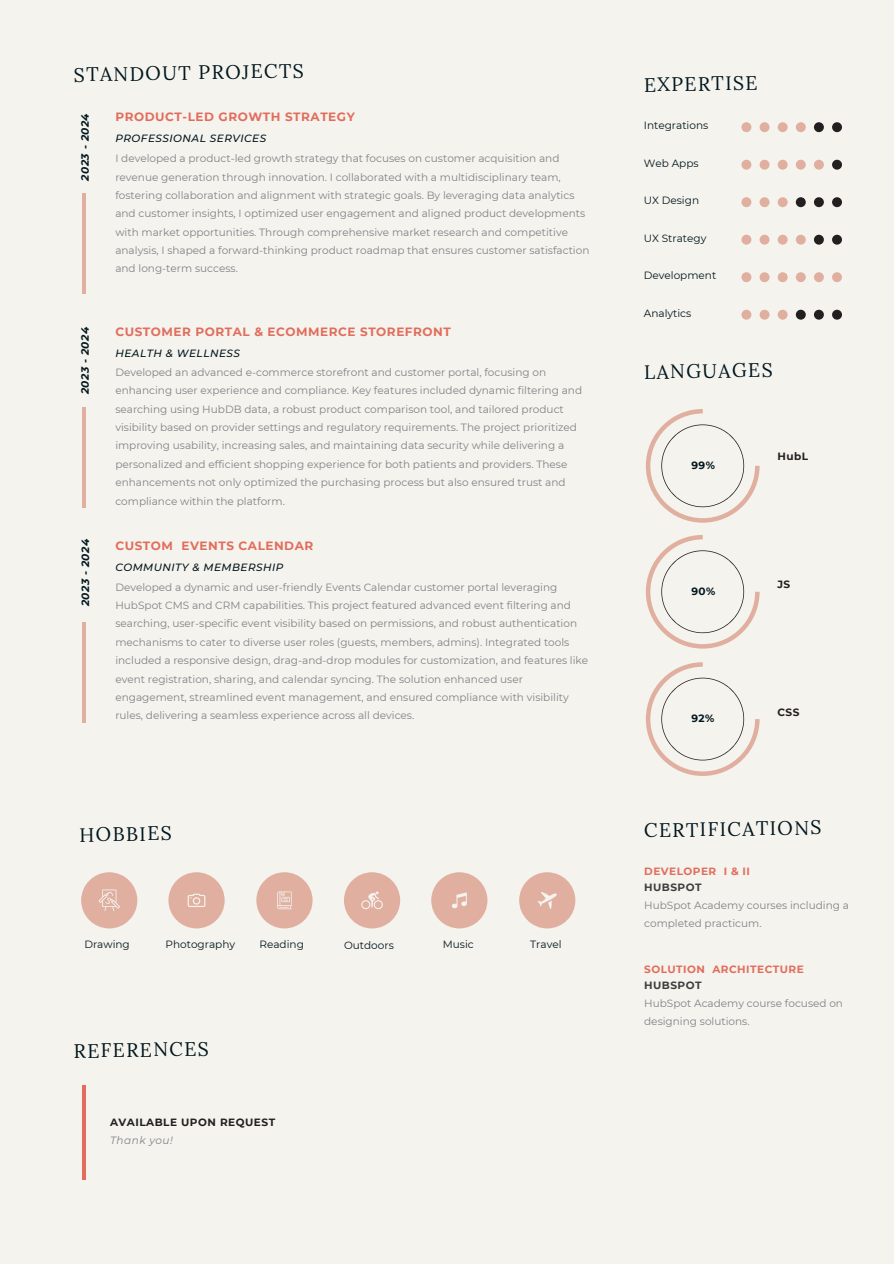
<style>
.page{position:relative;width:894px;height:1264px;background:#fff}
.page>*{position:absolute;margin:0;border:0;box-sizing:border-box;transform-origin:0 0}
.t1{font:19.5px "Lora";color:#01161e}
.t2{font:700 12px "Montserrat";letter-spacing:.045em;color:#e26d5c}
.t3{font:10.5px/18.3px "Montserrat";color:#808285}
.t4{font:10.5px "Montserrat";color:#01161e}
.t5{font:italic 500 10.5px "Montserrat";letter-spacing:.045em;color:#01161e}
.t6{font:700 10.5px "Montserrat";letter-spacing:.045em;color:#e26d5c}
.t7{font:700 10.5px "Montserrat";letter-spacing:.05em;color:#231f20}
.t8{font:italic 700 10.5px "Montserrat";letter-spacing:.045em;color:#01161e}
.t9{font:700 10.5px "Montserrat";letter-spacing:.045em;color:#3d3d3d}
.t10{font:italic 10.5px "Montserrat";letter-spacing:.05em;color:#808285}
.t11{font:700 10.5px "Montserrat";color:#01161e}
</style>
<div class="page">
<div style="left:0;top:0;width:893px;height:1263px;background:#f4f3ee"></div>
<hr style="left:83px;top:193px;width:3px;height:100px;background:#e0afa0">
<hr style="left:83px;top:407px;width:3px;height:101px;background:#e0afa0">
<hr style="left:83px;top:622px;width:3px;height:100px;background:#e0afa0">
<hr style="left:82px;top:1085px;width:3px;height:94px;background:#e26d5c">
<div style="left:81px;top:872px;width:56px;height:56px;background:#e0afa0;border-radius:50%"></div>
<svg style="left:98px;top:889px;width:22px;height:22px"></svg>
<div style="left:168px;top:872px;width:56px;height:56px;background:#e0afa0;border-radius:50%"></div>
<svg style="left:188px;top:893px;width:17px;height:14px"></svg>
<div style="left:256px;top:872px;width:56px;height:56px;background:#e0afa0;border-radius:50%"></div>
<svg style="left:277px;top:891px;width:14px;height:18px"></svg>
<div style="left:344px;top:872px;width:56px;height:56px;background:#e0afa0;border-radius:50%"></div>
<svg style="left:361px;top:891px;width:22px;height:18px"></svg>
<div style="left:431px;top:872px;width:56px;height:56px;background:#e0afa0;border-radius:50%"></div>
<svg style="left:452px;top:892px;width:14px;height:16px"></svg>
<div style="left:519px;top:872px;width:56px;height:56px;background:#e0afa0;border-radius:50%"></div>
<svg style="left:537px;top:892px;width:20px;height:16px"></svg>
<svg style="left:645px;top:409px;width:114px;height:113px"></svg>
<svg style="left:645px;top:662px;width:114px;height:114px"></svg>
<svg style="left:645px;top:535px;width:114px;height:113px"></svg>
<div style="left:741px;top:122px;width:10px;height:10px;background:#e0afa0;border-radius:50%"></div>
<div style="left:759px;top:122px;width:10px;height:10px;background:#e0afa0;border-radius:50%"></div>
<div style="left:777px;top:122px;width:10px;height:10px;background:#e0afa0;border-radius:50%"></div>
<div style="left:795px;top:122px;width:10px;height:10px;background:#e0afa0;border-radius:50%"></div>
<div style="left:813px;top:122px;width:10px;height:10px;background:#231f20;border-radius:50%"></div>
<svg style="left:831px;top:122px;width:10px;height:10px"></svg>
<div style="left:741px;top:160px;width:10px;height:10px;background:#e0afa0;border-radius:50%"></div>
<div style="left:759px;top:160px;width:10px;height:10px;background:#e0afa0;border-radius:50%"></div>
<div style="left:777px;top:160px;width:10px;height:10px;background:#e0afa0;border-radius:50%"></div>
<div style="left:795px;top:160px;width:10px;height:10px;background:#e0afa0;border-radius:50%"></div>
<div style="left:813px;top:160px;width:10px;height:10px;background:#e0afa0;border-radius:50%"></div>
<svg style="left:831px;top:160px;width:10px;height:10px"></svg>
<div style="left:741px;top:197px;width:10px;height:10px;background:#e0afa0;border-radius:50%"></div>
<div style="left:759px;top:197px;width:10px;height:10px;background:#e0afa0;border-radius:50%"></div>
<div style="left:777px;top:197px;width:10px;height:10px;background:#e0afa0;border-radius:50%"></div>
<div style="left:795px;top:197px;width:10px;height:10px;background:#231f20;border-radius:50%"></div>
<div style="left:813px;top:197px;width:10px;height:10px;background:#231f20;border-radius:50%"></div>
<svg style="left:831px;top:197px;width:10px;height:10px"></svg>
<div style="left:741px;top:235px;width:10px;height:10px;background:#e0afa0;border-radius:50%"></div>
<div style="left:759px;top:235px;width:10px;height:10px;background:#e0afa0;border-radius:50%"></div>
<div style="left:777px;top:235px;width:10px;height:10px;background:#e0afa0;border-radius:50%"></div>
<div style="left:795px;top:235px;width:10px;height:10px;background:#e0afa0;border-radius:50%"></div>
<div style="left:813px;top:235px;width:10px;height:10px;background:#231f20;border-radius:50%"></div>
<svg style="left:831px;top:235px;width:10px;height:10px"></svg>
<div style="left:741px;top:272px;width:10px;height:10px;background:#e0afa0;border-radius:50%"></div>
<div style="left:759px;top:272px;width:10px;height:10px;background:#e0afa0;border-radius:50%"></div>
<div style="left:777px;top:272px;width:10px;height:10px;background:#e0afa0;border-radius:50%"></div>
<div style="left:795px;top:272px;width:10px;height:10px;background:#e0afa0;border-radius:50%"></div>
<div style="left:813px;top:272px;width:10px;height:10px;background:#e0afa0;border-radius:50%"></div>
<div style="left:831px;top:272px;width:10px;height:10px;background:#e0afa0;border-radius:50%"></div>
<div style="left:741px;top:310px;width:10px;height:10px;background:#e0afa0;border-radius:50%"></div>
<div style="left:759px;top:310px;width:10px;height:10px;background:#e0afa0;border-radius:50%"></div>
<div style="left:777px;top:310px;width:10px;height:10px;background:#e0afa0;border-radius:50%"></div>
<div style="left:795px;top:310px;width:10px;height:10px;background:#231f20;border-radius:50%"></div>
<div style="left:813px;top:310px;width:10px;height:10px;background:#231f20;border-radius:50%"></div>
<svg style="left:831px;top:310px;width:10px;height:10px"></svg>
<p class="t1" style="left:74px;top:62px;width:231px;rotate:-1deg">STANDOUT PROJECTS</p>
<p class="t8" style="left:79px;top:181px;width:69px;rotate:-90deg">2023 - 2024</p>
<p class="t8" style="left:79px;top:394px;width:69px;rotate:-90deg">2023 - 2024</p>
<p class="t8" style="left:79px;top:606px;width:69px;rotate:-90deg">2023 - 2024</p>
<p class="t2" style="left:115px;top:109px;width:241px">PRODUCT-LED GROWTH STRATEGY</p>
<p class="t5" style="left:115px;top:132px;width:152px">PROFESSIONAL SERVICES</p>
<p class="t3" style="left:115px;top:149px;width:475px">I developed a product-led growth strategy that focuses on customer acquisition and revenue generation through innovation. I collaborated with a multidisciplinary team, fostering collaboration and alignment with strategic goals. By leveraging data analytics and customer insights, I optimized user engagement and aligned product developments with market opportunities. Through comprehensive market research and competitive analysis, I shaped a forward-thinking product roadmap that ensures customer satisfaction and long-term success.</p>
<p class="t2" style="left:115px;top:324px;width:337px">CUSTOMER PORTAL &amp; ECOMMERCE STOREFRONT</p>
<p class="t5" style="left:115px;top:346px;width:126px">HEALTH &amp; WELLNESS</p>
<p class="t3" style="left:115px;top:363px;width:468px">Developed an advanced e-commerce storefront and customer portal, focusing on enhancing user experience and compliance. Key features included dynamic filtering and searching using HubDB data, a robust product comparison tool, and tailored product visibility based on provider settings and regulatory requirements. The project prioritized improving usability, increasing sales, and maintaining data security while delivering a personalized and efficient shopping experience for both patients and providers. These enhancements not only optimized the purchasing process but also ensured trust and compliance within the platform.</p>
<h1 class="t2" style="left:115px;top:538px;width:199px">CUSTOM EVENTS CALENDAR</h1>
<p class="t5" style="left:115px;top:561px;width:170px">COMMUNITY &amp; MEMBERSHIP</p>
<p class="t3" style="left:115px;top:577px;width:474px">Developed a dynamic and user-friendly Events Calendar customer portal leveraging HubSpot CMS and CRM capabilities. This project featured advanced event filtering and searching, user-specific event visibility based on permissions, and robust authentication mechanisms to cater to diverse user roles (guests, members, admins). Integrated tools included a responsive design, drag-and-drop modules for customization, and features like event registration, sharing, and calendar syncing. The solution enhanced user engagement, streamlined event management, and ensured compliance with visibility rules, delivering a seamless experience across all devices.</p>
<h1 class="t1" style="left:79px;top:822px;width:94px;rotate:-1deg">HOBBIES</h1>
<p class="t4" style="left:84px;top:938px;width:47px">Drawing</p>
<p class="t4" style="left:165px;top:938px;width:71px">Photography</p>
<p class="t4" style="left:259px;top:938px;width:46px">Reading</p>
<h3 class="t1" style="left:74px;top:1038px;width:136px;rotate:-1deg">REFERENCES</h3>
<h3 class="t7" style="left:110px;top:1115px;width:167px">AVAILABLE UPON REQUEST</h3>
<p class="t10" style="left:110px;top:1133px;width:64px">Thank you!</p>
<p class="t4" style="left:344px;top:938px;width:51px">Outdoors</p>
<p class="t4" style="left:442px;top:938px;width:32px">Music</p>
<h1 class="t4" style="left:530px;top:938px;width:33px">Travel</h1>
<p class="t1" style="left:643px;top:72px;width:115px;rotate:-1deg">EXPERTISE</p>
<h1 class="t4" style="left:643px;top:119px;width:66px">Integrations</h1>
<p class="t4" style="left:643px;top:156px;width:56px">Web Apps</p>
<p class="t4" style="left:643px;top:194px;width:57px">UX Design</p>
<p class="t4" style="left:643px;top:231px;width:64px">UX Strategy</p>
<p class="t4" style="left:643px;top:269px;width:74px">Development</p>
<p class="t4" style="left:643px;top:306px;width:49px">Analytics</p>
<p class="t1" style="left:643px;top:359px;width:130px;rotate:-1deg">LANGUAGES</p>
<h3 class="t11" style="left:691px;top:459px;width:25px">99%</h3>
<p class="t11" style="left:691px;top:584px;width:25px">90%</p>
<h1 class="t11" style="left:691px;top:712px;width:24px">92%</h1>
<h3 class="t7" style="left:777px;top:450px;width:32px">HubL</h3>
<h3 class="t7" style="left:777px;top:577px;width:14px">JS</h3>
<h3 class="t7" style="left:777px;top:705px;width:23px">CSS</h3>
<h3 class="t1" style="left:643px;top:817px;width:179px;rotate:-1deg">CERTIFICATIONS</h3>
<h2 class="t6" style="left:644px;top:864px;width:107px">DEVELOPER I &amp; II</h2>
<h2 class="t9" style="left:644px;top:881px;width:59px">HUBSPOT</h2>
<h1 class="t3" style="left:644px;top:896px;width:206px">HubSpot Academy courses including a completed practicum.</h1>
<p class="t6" style="left:644px;top:962px;width:161px">SOLUTION ARCHITECTURE</p>
<p class="t9" style="left:644px;top:979px;width:59px">HUBSPOT</p>
<p class="t3" style="left:644px;top:994px;width:200px">HubSpot Academy course focused on designing solutions.</p>
</div>
